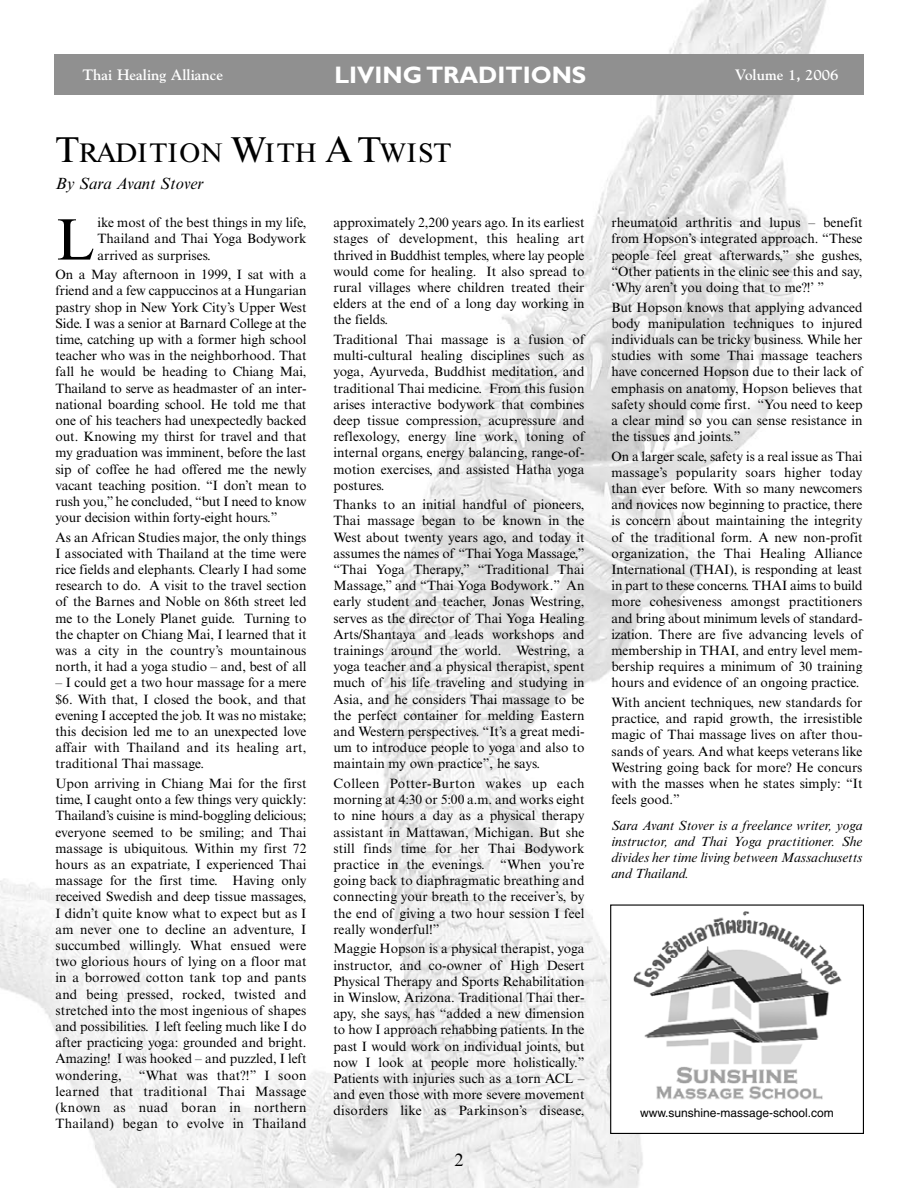
<style>
.page{position:relative;width:918px;height:1188px;background:#fff}
.page>*{position:absolute;margin:0;border:0;box-sizing:border-box;transform-origin:0 0}
.t1{font:58.65px "Times NRMT";color:#000}
.t2{font:27px "Times NRMT";color:#000}
.t3{font:700 24px "Gill Sans";color:#fff}
.t4{font:18px "Times NRMT";color:#000}
.t5{font:italic 16.5px "Times NRMT";color:#000}
.t6{font:700 15px "Goudy";color:#fff}
.t7{font:13.5px/16.2px "Times NRMT";color:#000;text-align:justify}
.t8{font:italic 13.5px/16.2px "Times NRMT";color:#000;text-align:justify}
.t9{font:12px "Helvetica";color:#000}
.s1{font-size:36px}
</style>
<div class="page">
<img style="left:0;top:0;width:864px;height:1188px">
<div style="left:611px;top:905px;width:252px;height:228px;background:#fff"></div>
<img style="left:633px;top:911px;width:209px;height:189px">
<div style="left:610px;top:904px;width:254px;height:230px;border:1px solid #000"></div>
<div style="left:54px;top:54px;width:810px;height:40px;background:#909090"></div>
<p class="t6" style="left:82px;top:68px;width:142px">Thai Healing Alliance</p>
<h3 class="t3" style="left:335px;top:66px;width:253px">LIVING TRADITIONS</h3>
<p class="t6" style="left:735px;top:68px;width:105px">Volume 1, 2006</p>
<h2 class="t2" style="left:56px;top:143px;width:397px"><span class="s1">T</span>RADITION <span class="s1">W</span>ITH <span class="s1">AT</span>WIST</h2>
<p class="t5" style="left:56px;top:177px;width:150px">By Sara Avant Stover</p>
<h1 class="t1" style="left:56px;top:217px;width:41px">L</h1>
<p class="t7" style="left:98px;top:216px;width:210px">ike most of the best things in my life, Thailand and Thai Yoga Bodywork arrived as surprises.</p>
<p class="t7" style="left:56px;top:268px;width:253px">On a May afternoon in 1999, I sat with a friend and a few cappuccinos at a Hungarian pastry shop in New York City’s Upper West Side. I was a senior at Barnard College at the time, catching up with a former high school teacher who was in the neighborhood. That fall he would be heading to Chiang Mai, Thailand to serve as headmaster of an inter&shy;national boarding school. He told me that one of his teachers had unexpectedly backed out. Knowing my thirst for travel and that my graduation was imminent, before the last sip of coffee he had offered me the newly vacant teaching position. “I don’t mean to rush you,” he concluded, “but I need to know your decision within forty-eight hours.”</p>
<p class="t7" style="left:56px;top:530px;width:253px">As an African Studies major, the only things I associated with Thailand at the time were rice fields and elephants. Clearly I had some research to do. A visit to the travel section of the Barnes and Noble on 86th street led me to the Lonely Planet guide. Turning to the chapter on Chiang Mai, I learned that it was a city in the country’s mountainous north, it had a yoga studio – and, best of all</p>
<p class="t7" style="left:56px;top:676px;width:253px">– I could get a two hour massage for a mere $6. With that, I closed the book, and that evening I accepted the job. It was no mistake; this decision led me to an unexpected love affair with Thailand and its healing art, traditional Thai massage.</p>
<p class="t7" style="left:56px;top:777px;width:253px">Upon arriving in Chiang Mai for the first time, I caught onto a few things very quickly:<br>Thailand’s cuisine is mind-boggling delicious; everyone seemed to be smiling; and Thai massage is ubiquitous. Within my first 72 hours as an expatriate, I experienced Thai massage for the first time. Having only received Swedish and deep tissue massages, I didn’t quite know what to expect but as I am never one to decline an adventure, I succumbed willingly. What ensued were two glorious hours of lying on a floor mat in a borrowed cotton tank top and pants and being pressed, rocked, twisted and stretched into the most ingenious of shapes and possibilities. I left feeling much like I do after practicing yoga: grounded and bright.<br>Amazing! I was hooked – and puzzled, I left wondering,</p>
<p class="t7" style="left:56px;top:1068px;width:253px;text-indent:83px">“What was that?!” I soon learned that traditional Thai Massage (known as nuad boran in northern Thailand) began to evolve in Thailand</p>
<p class="t7" style="left:334px;top:216px;width:253px">approximately 2,200 years ago. In its earliest stages of development, this healing art thrived in Buddhist temples, where lay people would come for healing. It also spread to rural villages where children treated their elders at the end of a long day working in the fields.</p>
<p class="t7" style="left:334px;top:333px;width:253px">Traditional Thai massage is a fusion of multi-cultural healing disciplines such as yoga, Ayurveda, Buddhist meditation, and traditional Thai medicine. From this fusion arises interactive bodywork that combines deep tissue compression, acupressure and reflexology, energy line work, toning of internal organs, energy balancing, range-of&shy;motion exercises, and assisted Hatha yoga postures.</p>
<p class="t7" style="left:334px;top:498px;width:253px">Thanks to an initial handful of pioneers, Thai massage began to be known in the West about twenty years ago, and today it assumes the names of “Thai Yoga Massage,” “Thai Yoga Therapy,” “Traditional Thai Massage,” and “Thai Yoga Bodywork.” An early student and teacher, Jonas Westring, serves as the director of Thai Yoga Healing Arts/Shantaya and leads workshops and trainings around the world. Westring, a yoga teacher and a physical therapist, spent much of his life traveling and studying in Asia, and he considers Thai massage to be the perfect container for melding Eastern and Western perspectives. “It’s a great medi&shy;um to introduce people to yoga and also to maintain my own practice”, he says.</p>
<p class="t7" style="left:334px;top:777px;width:253px">Colleen Potter-Burton wakes up each morning at 4:30 or 5:00 a.m. and works eight to nine hours a day as a physical therapy assistant in Mattawan, Michigan. But she still finds time for her Thai Bodywork practice in the evenings. “When you’re going back to diaphragmatic breathing and connecting your breath to the receiver’s, by the end of giving a two hour session I feel really wonderful!”</p>
<p class="t7" style="left:334px;top:942px;width:253px">Maggie Hopson is a physical therapist, yoga instructor, and co-owner of High Desert Physical Therapy and Sports Rehabilitation in Winslow, Arizona. Traditional Thai ther&shy;apy, she says, has “added a new dimension to how I approach rehabbing patients. In the past I would work on individual joints, but now I look at people more holistically.” Patients with injuries such as a torn ACL – and even those with more severe movement disorders like as Parkinson’s disease,</p>
<h3 class="t4" style="left:454px;top:1153px;width:10px">2</h3>
<p class="t7" style="left:612px;top:216px;width:253px">rheumatoid arthritis and lupus – benefit from Hopson’s integrated approach. “These people feel great afterwards,” she gushes, “Other patients in the clinic see this and say, ‘Why aren’t you doing that to me?!’ ”</p>
<p class="t7" style="left:612px;top:300px;width:253px">But Hopson knows that applying advanced body manipulation techniques to injured individuals can be tricky business. While her studies with some Thai massage teachers have concerned Hopson due to their lack of emphasis on anatomy, Hopson believes that safety should come first. “You need to keep a clear mind so you can sense resistance in the tissues and joints.”</p>
<p class="t7" style="left:612px;top:449px;width:253px">On a larger scale, safety is a real issue as Thai massage’s popularity soars higher today than ever before. With so many newcomers and novices now beginning to practice, there is concern about maintaining the integrity of the traditional form. A new non-profit organization, the Thai Healing Alliance International (THAI), is responding at least in part to these concerns. THAI aims to build more cohesiveness amongst practitioners and bring about minimum levels of standard&shy;ization. There are five advancing levels of membership in THAI, and entry level mem&shy;bership requires a minimum of 30 training hours and evidence of an ongoing practice.</p>
<p class="t7" style="left:612px;top:696px;width:253px">With ancient techniques, new standards for practice, and rapid growth, the irresistible magic of Thai massage lives on after thou&shy;sands of years. And what keeps veterans like Westring going back for more? He concurs with the masses when he states simply: “It feels good.”</p>
<p class="t8" style="left:612px;top:818px;width:253px">Sara Avant Stover is a freelance writer, yoga instructor, and Thai Yoga practitioner. She divides her time living between Massachusetts and Thailand.</p>
<p class="t9" style="left:640px;top:1108px;width:195px">www.sunshine-massage-school.com</p>
</div>
